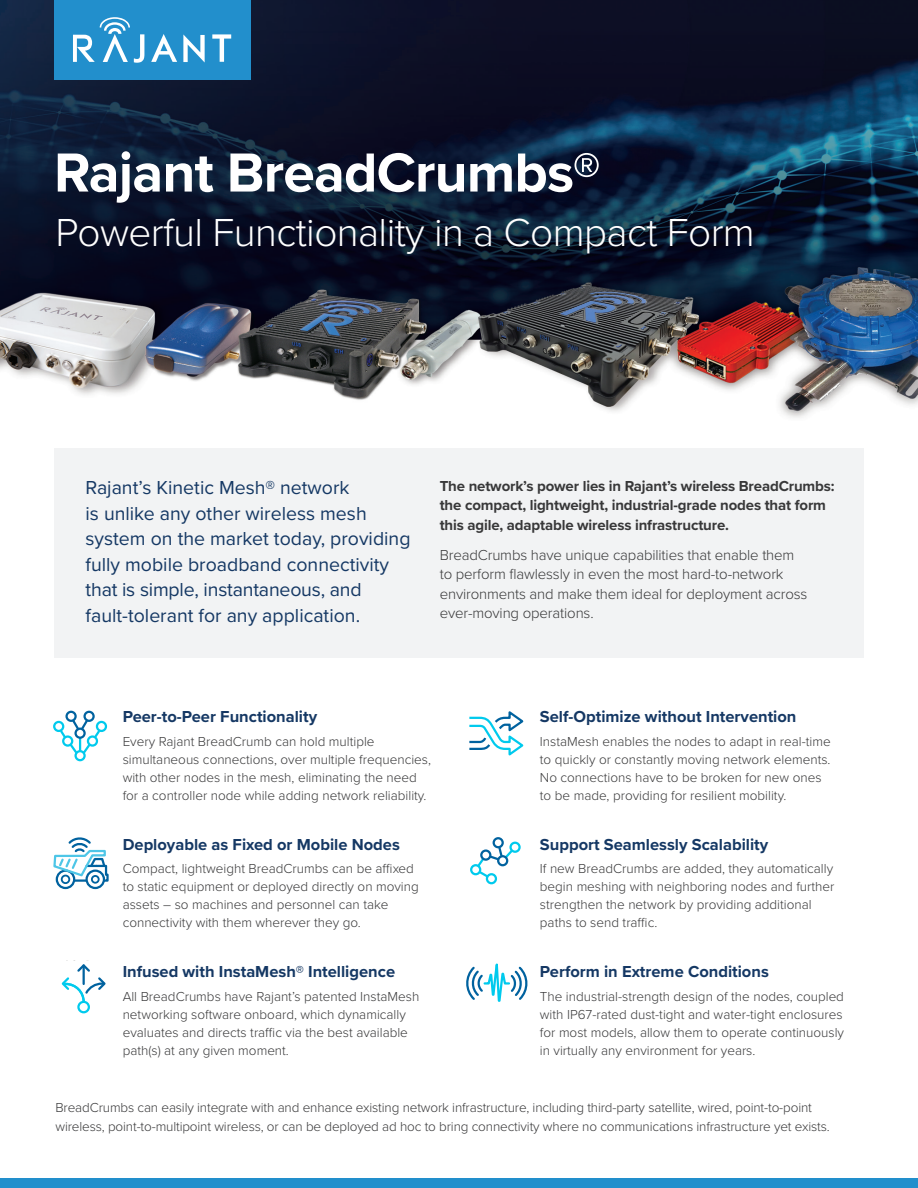
<style>
.page{position:relative;width:918px;height:1188px;background:#fff}
.page>*{position:absolute;margin:0;border:0;box-sizing:border-box;transform-origin:0 0}
.t1{font:700 57px "Proxima Nova";letter-spacing:-.015em;color:#fff}
.t2{font:300 40.5px "Proxima Nova";letter-spacing:-.015em;color:#fff}
.t3{font:19.5px/25.5px "Proxima Nova";color:#153864}
.t4{font:700 16.5px "Proxima Nova";color:#153864}
.t5{font:300 15px/19.5px "Proxima Nova";letter-spacing:-.01em;color:#383839}
.t6{font:700 15px/19.5px "Proxima Nova";letter-spacing:-.01em;color:#383839}
.t7{font:300 13.5px/18px "Proxima Nova";color:#383839}
</style>
<div class="page">
<img style="left:0;top:0;width:918px;height:449px">
<div style="left:54px;top:0;width:196px;height:80px;background:#228fcc"></div>
<svg style="left:212px;top:34px;width:19px;height:28px"></svg>
<svg style="left:183px;top:34px;width:22px;height:29px"></svg>
<svg style="left:151px;top:34px;width:26px;height:28px"></svg>
<svg style="left:73px;top:17px;width:71px;height:46px"></svg>
<div style="left:54px;top:449px;width:810px;height:209px;background:#f2f3f4"></div>
<div style="left:0;top:1178px;width:918px;height:10px;background:#228fcc"></div>
<div style="left:74px;top:750px;width:12px;height:11px;border:2px solid #00caed;border-radius:50%"></div>
<div style="left:65px;top:711px;width:12px;height:11px;border:2px solid #00629f;border-radius:50%"></div>
<div style="left:83px;top:711px;width:12px;height:11px;border:2px solid #00629f;border-radius:50%"></div>
<div style="left:96px;top:721px;width:11px;height:11px;border:2px solid #00caed;border-radius:50%"></div>
<div style="left:53px;top:721px;width:11px;height:11px;border:2px solid #00caed;border-radius:50%"></div>
<svg style="left:58px;top:718px;width:44px;height:38px"></svg>
<div style="left:74px;top:728px;width:12px;height:11px;border:2px solid #00629f;border-radius:50%"></div>
<div style="left:56px;top:870px;width:19px;height:19px;border:2px solid #00629f;border-radius:50%"></div>
<div style="left:91px;top:875px;width:9px;height:9px;border:2px solid #00629f;border-radius:50%"></div>
<div style="left:85px;top:870px;width:20px;height:19px;border:2px solid #00629f;border-radius:50%"></div>
<div style="left:61px;top:875px;width:9px;height:9px;border:2px solid #00629f;border-radius:50%"></div>
<svg style="left:53px;top:837px;width:56px;height:46px"></svg>
<div style="left:77px;top:1001px;width:13px;height:12px;border:2px solid #00caed;border-radius:50%"></div>
<svg style="left:61px;top:964px;width:45px;height:40px"></svg>
<svg style="left:469px;top:711px;width:55px;height:45px"></svg>
<div style="left:509px;top:842px;width:12px;height:11px;border:2px solid #00caed;border-radius:50%"></div>
<div style="left:470px;top:864px;width:11px;height:11px;border:2px solid #00caed;border-radius:50%"></div>
<div style="left:493px;top:837px;width:11px;height:11px;border:2px solid #00629f;border-radius:50%"></div>
<div style="left:486px;top:873px;width:11px;height:11px;border:2px solid #00caed;border-radius:50%"></div>
<svg style="left:475px;top:844px;width:40px;height:36px"></svg>
<svg style="left:466px;top:963px;width:62px;height:39px"></svg>
<p class="t1" style="left:54px;top:130px;width:548px">Rajant BreadCrumbs®</p>
<p class="t2" style="left:56px;top:202px;width:701px">Powerful Functionality in a Compact Form</p>
<p class="t3" style="left:86px;top:474px;width:327px">Rajant’s Kinetic Mesh® network<br>is unlike any other wireless mesh system on the market today, providing fully mobile broadband connectivity that is simple, instantaneous, and fault-tolerant for any application.</p>
<p class="t6" style="left:440px;top:475px;width:396px">The network’s power lies in Rajant’s wireless BreadCrumbs: the compact, lightweight, industrial-grade nodes that form this agile, adaptable wireless infrastructure.</p>
<p class="t5" style="left:440px;top:544px;width:369px">BreadCrumbs have unique capabilities that enable them to perform flawlessly in even the most hard-to-network environments and make them ideal for deployment across ever-moving operations.</p>
<p class="t4" style="left:123px;top:704px;width:196px">Peer-to-Peer Functionality</p>
<p class="t7" style="left:123px;top:731px;width:310px">Every Rajant BreadCrumb can hold multiple simultaneous connections, over multiple frequencies, with other nodes in the mesh, eliminating the need for a controller node while adding network reliability.</p>
<p class="t4" style="left:123px;top:832px;width:279px">Deployable as Fixed or Mobile Nodes</p>
<p class="t7" style="left:123px;top:859px;width:298px">Compact, lightweight BreadCrumbs can be affixed to static equipment or deployed directly on moving assets – so machines and personnel can take connectivity with them wherever they go.</p>
<p class="t4" style="left:123px;top:959px;width:274px">Infused with InstaMesh® Intelligence</p>
<p class="t7" style="left:123px;top:986px;width:298px">All BreadCrumbs have Rajant’s patented InstaMesh networking software onboard, which dynamically evaluates and directs traffic via the best available path(s) at any given moment.</p>
<p class="t4" style="left:540px;top:704px;width:258px">Self-Optimize without Intervention</p>
<p class="t7" style="left:540px;top:731px;width:292px">InstaMesh enables the nodes to adapt in real-time to quickly or constantly moving network elements.<br>No connections have to be broken for new ones to be made, providing for resilient mobility.</p>
<p class="t4" style="left:540px;top:832px;width:230px">Support Seamlessly Scalability</p>
<p class="t7" style="left:540px;top:859px;width:296px">If new BreadCrumbs are added, they automatically begin meshing with neighboring nodes and further strengthen the network by providing additional paths to send traffic.</p>
<p class="t4" style="left:540px;top:959px;width:230px">Perform in Extreme Conditions</p>
<p class="t7" style="left:540px;top:986px;width:306px;text-align:justify">The industrial-strength design of the nodes, coupled with IP67-rated dust-tight and water-tight enclosures for most models, allow them to operate continuously in virtually any environment for years.</p>
<p class="t7" style="left:56px;top:1098px;width:776px;line-height:18.8px">BreadCrumbs can easily integrate with and enhance existing network infrastructure, including third-party satellite, wired, point-to-point wireless, point-to-multipoint wireless, or can be deployed ad hoc to bring connectivity where no communications infrastructure yet exists.</p>
</div>
